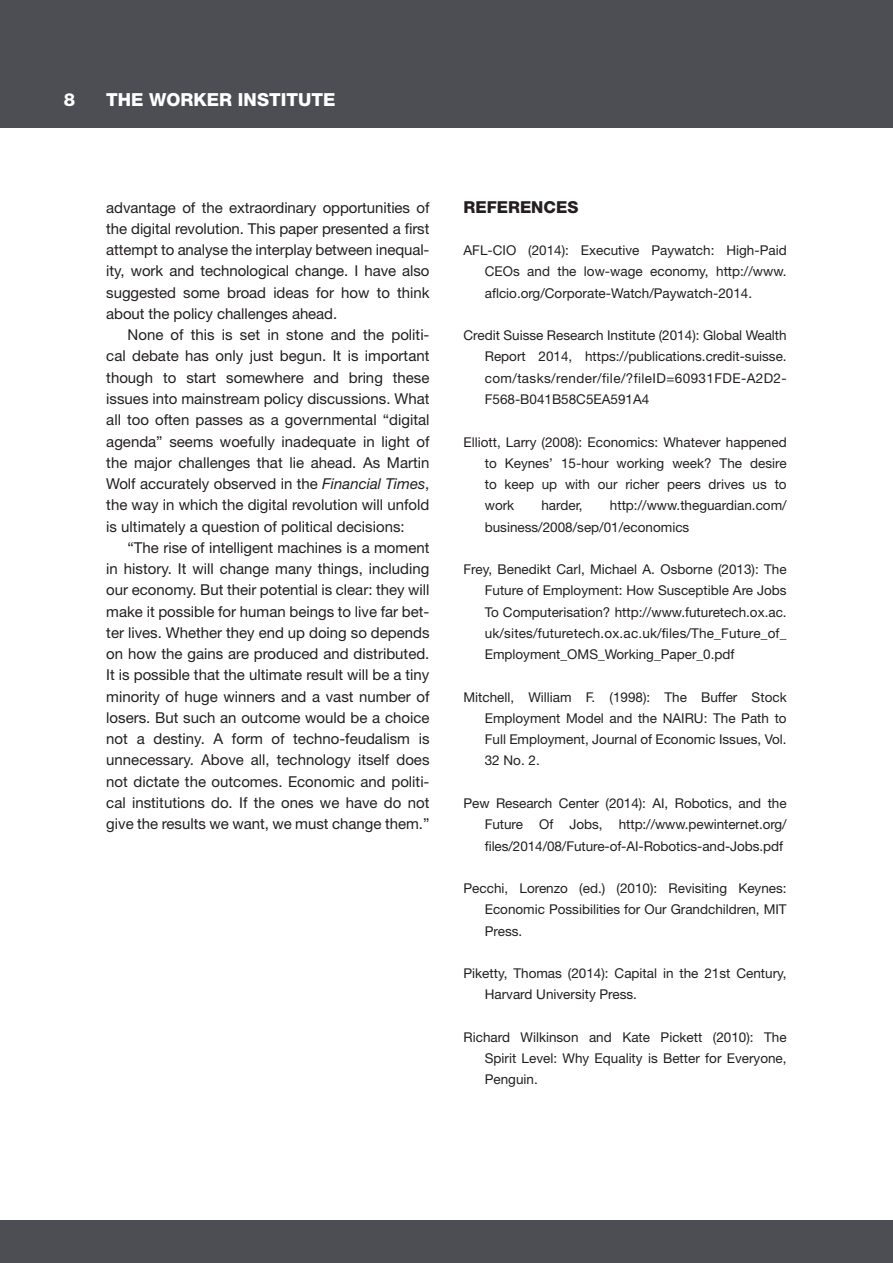
<style>
.page{position:relative;width:893px;height:1263px;background:#fff}
.page>*{position:absolute;margin:0;border:0;box-sizing:border-box;transform-origin:0 0}
.t1{font:800 18px "Helvetica Neue LT Std";color:#fff}
.Subheading{font:800 16.5px "Helvetica Neue LT Std";color:#231f20}
.Helvetica_Body_2nd{font:15px/21.3px "Helvetica Neue LT Std";color:#231f20;text-align:justify}
.Endnotes{font:13.5px/21.3px "Helvetica Neue LT Std";color:#231f20;text-align:justify}
.s1{font-style:italic}
</style>
<div class="page">
<div style="left:0;top:1220px;width:893px;height:43px;background:#4d4e53"></div>
<div style="left:0;top:0;width:893px;height:128px;background:#4d4e53"></div>
<p class="t1" style="left:64px;top:89px;width:13px">8</p>
<p class="t1" style="left:106px;top:89px;width:231px">THE WORKER INSTITUTE</p>
<p class="Helvetica_Body_2nd" style="left:106px;top:196px;width:325px">advantage of the extraordinary opportunities of the digital revolution. This paper presented a first attempt to analyse the interplay between inequal&shy;ity, work and technological change. I have also suggested some broad ideas for how to think about the policy challenges ahead.</p>
<p class="Helvetica_Body_2nd" style="left:106px;top:324px;width:325px;text-indent:21px">None of this is set in stone and the politi&shy;cal debate has only just begun. It is important though to start somewhere and bring these issues into mainstream policy discussions. What all too often passes as a governmental “digital agenda” seems woefully inadequate in light of the major challenges that lie ahead. As Martin Wolf accurately observed in the <span class="s1">Financial Times</span>, the way in which the digital revolution will unfold is ultimately a question of political decisions:</p>
<p class="Helvetica_Body_2nd" style="left:106px;top:537px;width:325px;text-indent:21px">“The rise of intelligent machines is a moment in history. It will change many things, including our economy. But their potential is clear: they will make it possible for human beings to live far bet&shy;ter lives. Whether they end up doing so depends on how the gains are produced and distributed.<br>It is possible that the ultimate result will be a tiny minority of huge winners and a vast number of losers. But such an outcome would be a choice not a destiny. A form of techno-feudalism is unnecessary. Above all, technology itself does not dictate the outcomes. Economic and politi&shy;cal institutions do. If the ones we have do not give the results we want, we must change them.”</p>
<p class="Subheading" style="left:463px;top:197px;width:116px">REFERENCES</p>
<p class="Endnotes" style="left:485px;top:239px;width:303px;text-indent:-21px">AFL-CIO (2014): Executive Paywatch: High-Paid CEOs and the low-wage economy, http://www. aflcio.org/Corporate-Watch/Paywatch-2014.</p>
<p class="Endnotes" style="left:485px;top:325px;width:303px;text-indent:-21px">Credit Suisse Research Institute (2014): Global Wealth Report 2014, https://publications.credit-suisse. com/tasks/render/file/?fileID=60931FDE-A2D2- F568-B041B58C5EA591A4</p>
<p class="Endnotes" style="left:485px;top:431px;width:303px;text-indent:-21px">Elliott, Larry (2008): Economics: Whatever happened to Keynes’ 15-hour working week? The desire to keep up with our richer peers drives us to work</p>
<p class="Endnotes" style="left:485px;top:495px;width:303px;text-indent:125px">http://www.theguardian.com/ business/2008/sep/01/economics</p>
<p class="Endnotes" style="left:485px;top:558px;width:303px;text-indent:-21px">Frey, Benedikt Carl, Michael A. Osborne (2013): The Future of Employment: How Susceptible Are Jobs To Computerisation? http://www.futuretech.ox.ac. uk/sites/futuretech.ox.ac.uk/files/The_Future_of_ Employment_OMS_Working_Paper_0.pdf</p>
<p class="Endnotes" style="left:485px;top:686px;width:303px;text-indent:-21px">Mitchell, William F. (1998): The Buffer Stock Employment Model and the NAIRU: The Path to Full Employment, Journal of Economic Issues, Vol.<br>32 No. 2.</p>
<p class="Endnotes" style="left:485px;top:792px;width:303px;text-indent:-21px">Pew Research Center (2014): AI, Robotics, and the Future Of Jobs, http://www.pewinternet.org/ files/2014/08/Future-of-AI-Robotics-and-Jobs.pdf</p>
<p class="Endnotes" style="left:485px;top:877px;width:303px;text-indent:-21px">Pecchi, Lorenzo (ed.) (2010): Revisiting Keynes:<br>Economic Possibilities for Our Grandchildren, MIT Press.</p>
<p class="Endnotes" style="left:485px;top:962px;width:303px;text-indent:-21px">Piketty, Thomas (2014): Capital in the 21st Century,<br>Harvard University Press.</p>
<p class="Endnotes" style="left:485px;top:1026px;width:303px;text-indent:-21px">Richard Wilkinson and Kate Pickett (2010): The Spirit Level: Why Equality is Better for Everyone, Penguin.</p>
<p class="Endnotes" style="left:541px;top:495px;width:43px">harder,</p>
</div>
